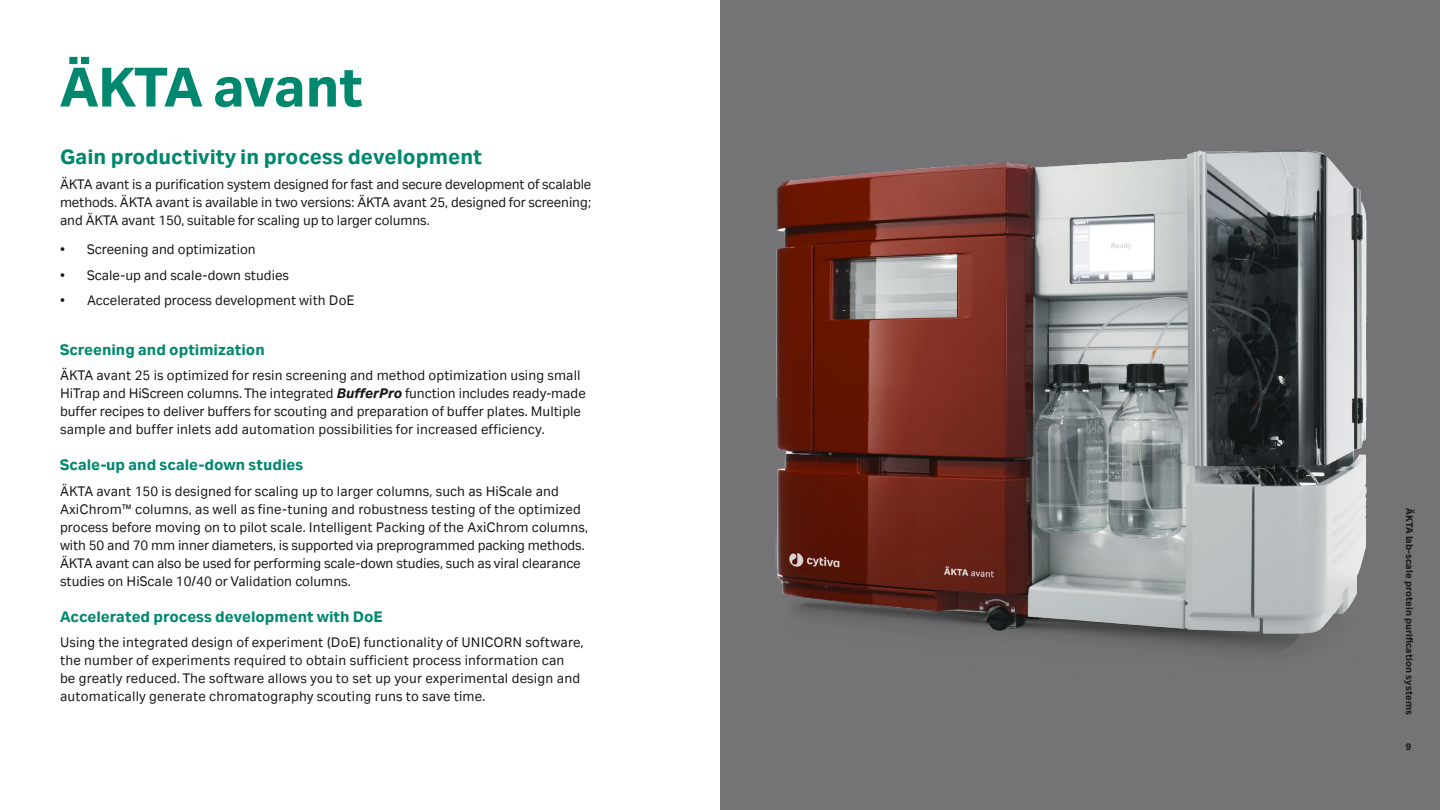
<style>
.page{position:relative;width:1440px;height:810px;background:#fff}
.page>*{position:absolute;margin:0;border:0;box-sizing:border-box;transform-origin:0 0}
.t1{font:700 60px "Cytiva Aktiv";letter-spacing:-.01em;color:#00886f}
.t2{font:700 22.5px "Cytiva Aktiv";color:#00886f}
.t3{font:700 16.5px "Cytiva Aktiv";color:#00886f}
.t4{font:15px/18px "Cytiva Aktiv";letter-spacing:.005em;color:#18181b}
.t5{font:700 10.5px "Cytiva Aktiv";color:#18181b}
.s1{font-weight:700;font-style:italic}
</style>
<div class="page">
<div style="left:720px;top:0;width:720px;height:810px;background:#747476"></div>
<img style="left:775px;top:149px;width:592px;height:503px">
<h1 class="t1" style="left:60px;top:53px;width:305px">ÄKTA avant</h1>
<h2 class="t2" style="left:60px;top:144px;width:424px">Gain productivity in process development</h2>
<p class="t4" style="left:60px;top:175px;width:533px;text-align:justify">ÄKTA avant is a purification system designed for fast and secure development of scalable methods. ÄKTA avant is available in two versions: ÄKTA avant 25, designed for screening; and ÄKTA avant 150, suitable for scaling up to larger columns.</p>
<p class="t4" style="left:60px;top:241px;width:197px">• Screening and optimization</p>
<p class="t4" style="left:60px;top:266px;width:231px">• Scale-up and scale-down studies</p>
<p class="t4" style="left:60px;top:292px;width:296px">• Accelerated process development with DoE</p>
<p class="t3" style="left:60px;top:340px;width:206px">Screening and optimization</p>
<p class="t4" style="left:60px;top:367px;width:527px">ÄKTA avant 25 is optimized for resin screening and method optimization using small HiTrap and HiScreen columns. The integrated <span class="s1">BufferPro</span> function includes ready-made buffer recipes to deliver buffers for scouting and preparation of buffer plates. Multiple sample and buffer inlets add automation possibilities for increased efficiency.</p>
<p class="t3" style="left:60px;top:456px;width:245px">Scale-up and scale-down studies</p>
<p class="t4" style="left:60px;top:482px;width:529px">ÄKTA avant 150 is designed for scaling up to larger columns, such as HiScale and AxiChrom™ columns, as well as fine-tuning and robustness testing of the optimized process before moving on to pilot scale. Intelligent Packing of the AxiChrom columns, with 50 and 70 mm inner diameters, is supported via preprogrammed packing methods.<br>ÄKTA avant can also be used for performing scale-down studies, such as viral clearance studies on HiScale 10/40 or Validation columns.</p>
<p class="t3" style="left:60px;top:607px;width:324px">Accelerated process development with DoE</p>
<p class="t4" style="left:60px;top:634px;width:525px">Using the integrated design of experiment (DoE) functionality of UNICORN software, the number of experiments required to obtain sufficient process information can be greatly reduced. The software allows you to set up your experimental design and automatically generate chromatography scouting runs to save time.</p>
<p class="t5" style="left:1416px;top:508px;width:208px;rotate:90deg">ÄKTA lab-scale protein purification systems</p>
<p class="t5" style="left:1406px;top:741px;width:8px">9</p>
</div>
